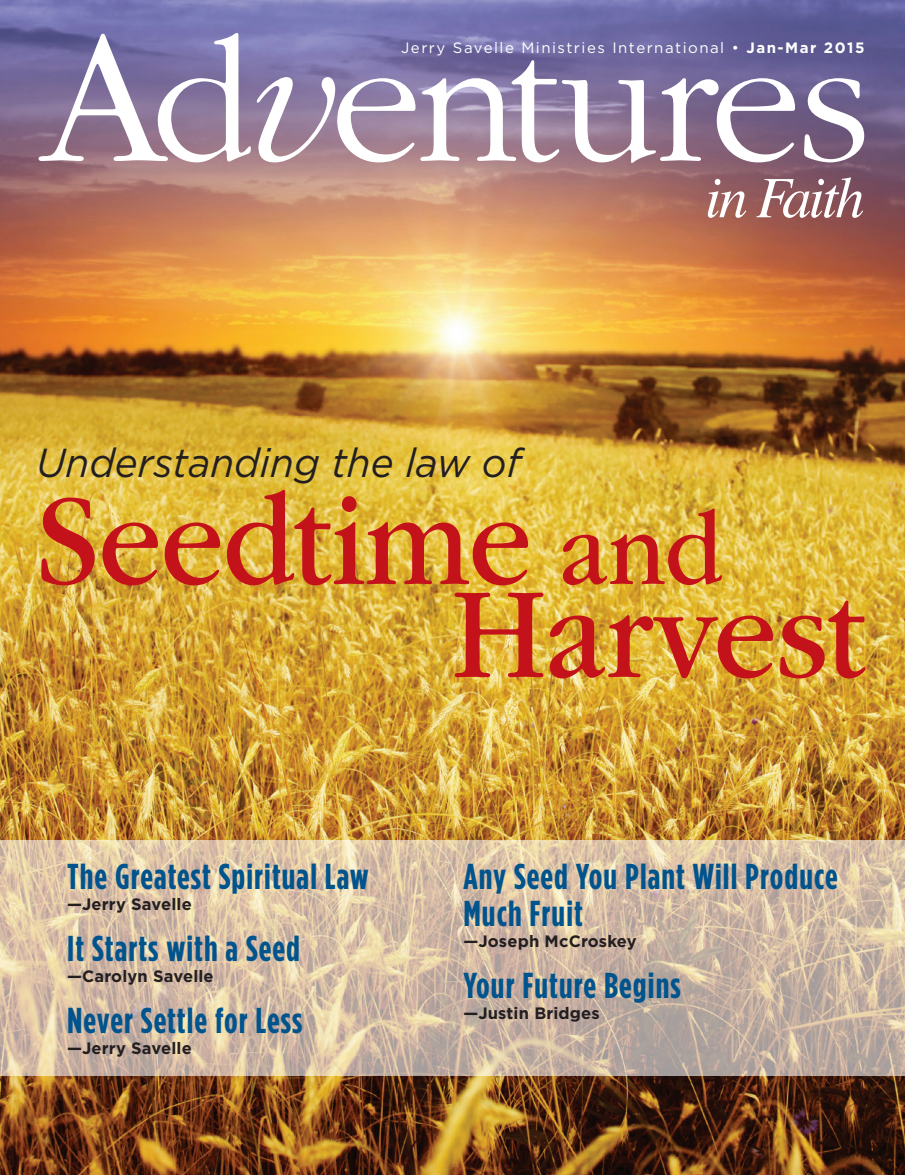
<style>
.page{position:relative;width:905px;height:1175px;background:#fff}
.page>*{position:absolute;margin:0;border:0;box-sizing:border-box;transform-origin:0 0}
.t1{font:300 181.5px "ITC Garamond Std";letter-spacing:-.03em;color:#fff}
.t2{font:135px "ITC Garamond Std";letter-spacing:-.01em;color:#c4121a;scale:.92 1}
.t3{font:italic 58.5px "Times";letter-spacing:-.05em;color:#fff}
.t4{font:italic 40.5px "Gotham";color:#231f20;scale:.96 1}
.t5{font:700 36px/37.5px "Gotham Condensed";letter-spacing:.03em;color:#00548e}
.t6{font:700 16.5px "Gotham";letter-spacing:.01em;color:#231f20}
.t7{font:15px "Gotham";letter-spacing:.1em;color:#fff}
.s1{font-size:198px}
.s2{font-style:italic}
.s3{font-weight:700}
.s4{font-size:108px}
</style>
<div class="page">
<img style="left:0;top:0;width:904px;height:1174px">
<svg style="left:0;top:839px;width:904px;height:236px;background:#d3bca5"></svg>
<h1 class="t1" style="left:40px;top:6px;width:831px"><span class="s1">A</span>d<span class="s2">v</span>entures</h1>
<h3 class="t3" style="left:705px;top:147px;width:161px">in Faith</h3>
<p class="t7" style="left:401px;top:39px;width:465px">Jerry Savelle Ministries International • <span class="s3">Jan-Mar 2015</span></p>
<p class="t4" style="left:36px;top:440px;width:507px">Understanding the law of</p>
<h2 class="t2" style="left:36px;top:467px;width:747px">Seedtime <span class="s4">and</span></h2>
<h2 class="t2" style="left:451px;top:560px;width:452px">Harvest</h2>
<p class="t5" style="left:67px;top:856px;width:303px">The Greatest Spiritual Law</p>
<p class="t6" style="left:67px;top:894px;width:126px">—Jerry Savelle</p>
<p class="t5" style="left:67px;top:928px;width:234px">It Starts with a Seed</p>
<p class="t6" style="left:67px;top:966px;width:148px">—Carolyn Savelle</p>
<p class="t5" style="left:67px;top:1000px;width:237px">Never Settle for Less</p>
<p class="t6" style="left:67px;top:1038px;width:126px">—Jerry Savelle</p>
<p class="t5" style="left:463px;top:856px;width:376px">Any Seed You Plant Will Produce<br>Much Fruit</p>
<p class="t6" style="left:463px;top:931px;width:175px">—Joseph McCroskey</p>
<p class="t5" style="left:463px;top:965px;width:219px">Your Future Begins</p>
<p class="t6" style="left:463px;top:1003px;width:138px">—Justin Bridges</p>
</div>
